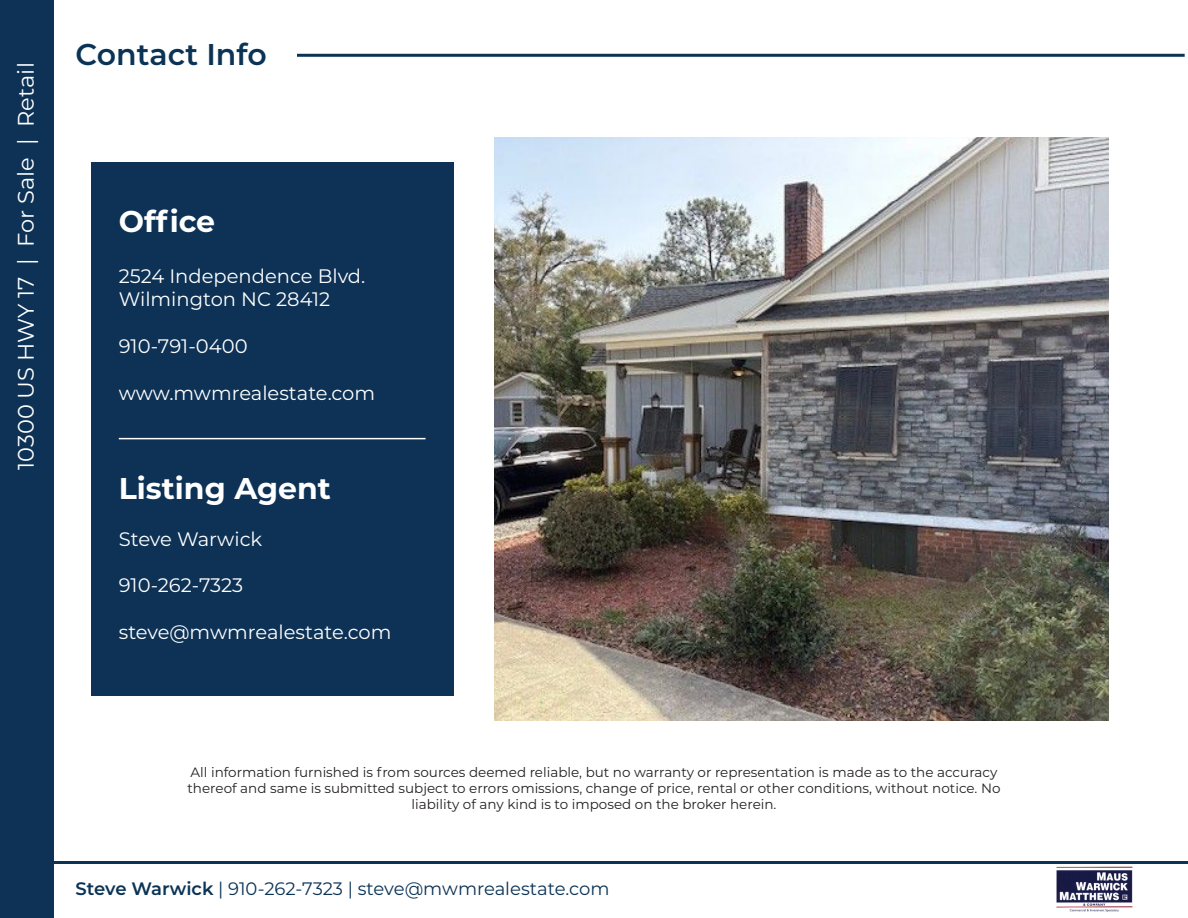
<style>
.page{position:relative;width:1188px;height:918px;background:#fff}
.page>*{position:absolute;margin:0;border:0;box-sizing:border-box;transform-origin:0 0}
.t1{font:700 30px "Montserrat";color:#fff}
.t2{font:600 30px "Montserrat";color:#0b3355}
.t3{font:22.5px "Montserrat";color:#fff}
.t4{font:19.5px/23.4px "Montserrat";color:#fff}
.t5{font:18px "Montserrat";color:#0b3355}
.t6{font:13.5px/16.2px "Montserrat";color:#231f20;text-align:center}
.s1{font-weight:600}
</style>
<div class="page">
<img style="left:1056px;top:866px;width:77px;height:46px">
<hr style="left:0;top:861px;width:1188px;height:3px;background:#0b3355">
<div style="left:0;top:0;width:54px;height:918px;background:#0d3256"></div>
<div style="left:91px;top:162px;width:363px;height:534px;background:#0d3256"></div>
<img style="left:495px;top:137px;width:613px;height:583px">
<hr style="left:297px;top:54px;width:888px;height:3px;background:#0b3355">
<hr style="left:119px;top:438px;width:307px;height:1px;background:#fff">
<h2 class="t3" style="left:11px;top:470px;width:409px;rotate:-90deg">10300 US HWY 17 | For Sale | Retail</h2>
<p class="t2" style="left:76px;top:33px;width:193px">Contact Info</p>
<p class="t1" style="left:119px;top:199px;width:98px">Office</p>
<p class="t4" style="left:119px;top:264px;width:248px">2524 Independence Blvd.<br>Wilmington NC 28412</p>
<p class="t4" style="left:119px;top:334px;width:130px">910-791-0400</p>
<p class="t4" style="left:119px;top:381px;width:258px">www.mwmrealestate.com</p>
<p class="t1" style="left:119px;top:467px;width:214px">Listing Agent</p>
<p class="t4" style="left:119px;top:526px;width:145px">Steve Warwick</p>
<p class="t4" style="left:119px;top:573px;width:126px">910-262-7323</p>
<p class="t4" style="left:119px;top:620px;width:274px">steve@mwmrealestate.com</p>
<p class="t6" style="left:188px;top:763px;width:814px">All information furnished is from sources deemed reliable, but no warranty or representation is made as to the accuracy thereof and same is submitted subject to errors omissions, change of price, rental or other conditions, without notice. No liability of any kind is to imposed on the broker herein.</p>
<h3 class="t5" style="left:76px;top:876px;width:535px"><span class="s1">Steve Warwick</span> | 910-262-7323 | steve@mwmrealestate.com</h3>
</div>
